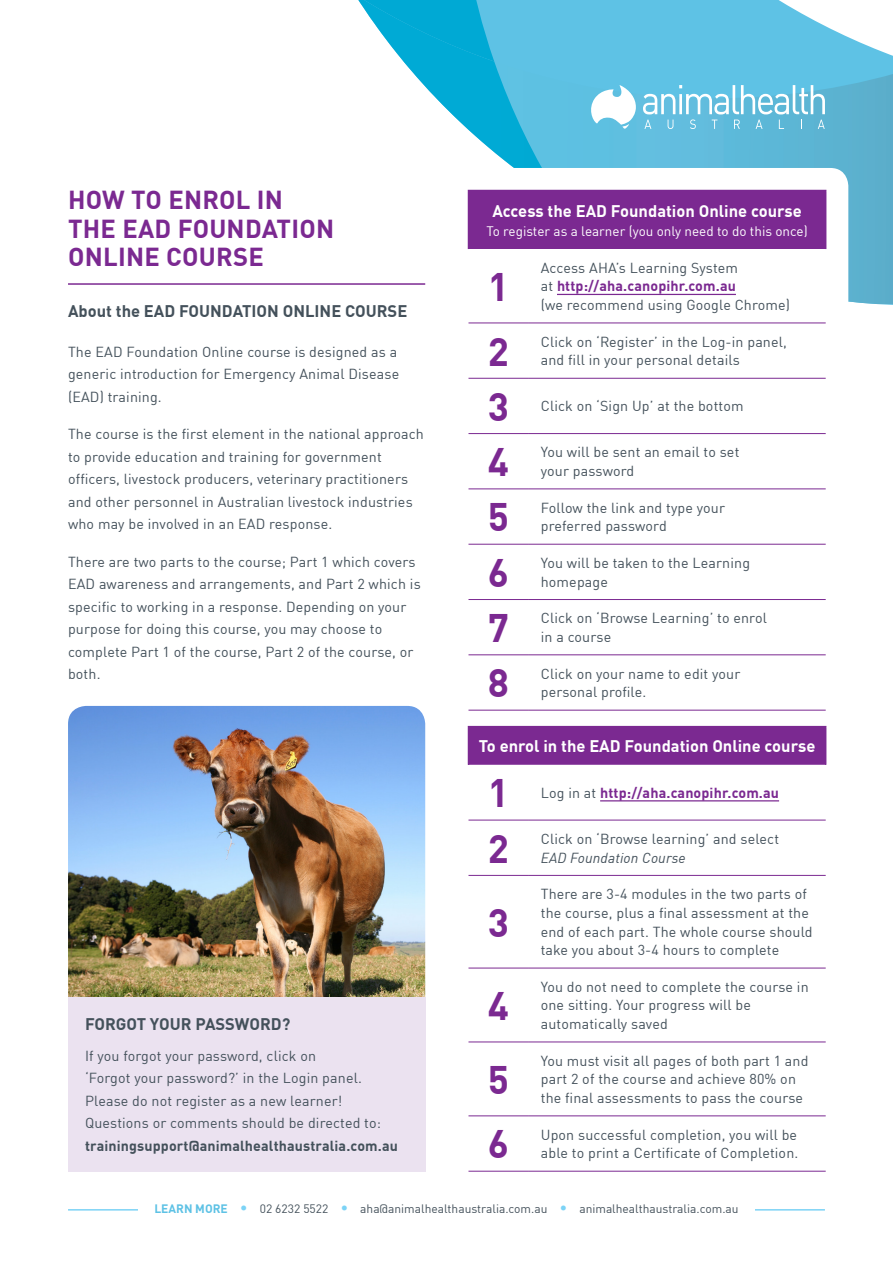
<style>
.page{position:relative;width:893px;height:1263px;background:#fff}
.page>*{position:absolute;margin:0;border:0;box-sizing:border-box;transform-origin:0 0}
.Sub_heading{font:700 39px "DIN Offc Pro";color:#7b2991}
.New_Headlines{font:700 25.5px/28.5px "DIN Offc Pro";letter-spacing:.01em;color:#7b2991}
.Sub_heading-2{font:700 16.5px "DIN Offc Pro";color:#fff}
.Intro_text{font:700 16.5px "DIN Offc Pro";color:#44515b}
.Body{font:14.25px/18.8px "DIN Offc Pro";letter-spacing:.01em;color:#44515b}
.Body-2{font:700 14.25px "DIN Offc Pro";letter-spacing:.01em;color:#7b2991}
.Body_Larger{font:13.5px "DIN Offc Pro";color:#fff}
.t1{font:12px "DIN Offc Pro";color:#44515b}
.s1{font-weight:700}
.s2{font-weight:700;color:#7b2991}
.s3{font-weight:400;color:#44515b}
.s4{font-style:italic}
.s5{font-weight:700;color:#5ec2e5}
.s6{font-size:15px;color:#7cd3f6}
</style>
<div class="page">
<hr style="left:68px;top:1209px;width:757px;height:1px;background:#7cd3f6">
<div style="left:138px;top:1180px;width:617px;height:55px;background:#fff"></div>
<svg style="left:425px;top:0;width:468px;height:305px;fill:#5ec2e5"></svg>
<img style="left:562px;top:61px;width:331px;height:243px">
<img style="left:358px;top:0;width:204px;height:201px">
<svg style="left:588px;top:84px;width:48px;height:45px"></svg>
<svg style="left:643px;top:85px;width:182px;height:44px;background:#80c9e3"></svg>
<div style="left:444px;top:168px;width:404px;height:552px;background:#fff;border-radius:18px"></div>
<img style="left:68px;top:706px;width:357px;height:291px">
<hr style="left:68px;top:283px;width:357px;height:2px;background:#7b2991">
<div style="left:468px;top:727px;width:358px;height:38px;background:#7b2991"></div>
<svg style="left:468px;top:800px;width:358px;height:371px"></svg>
<hr style="left:468px;top:726px;width:60px;height:1px;background:#7b2991">
<hr style="left:528px;top:726px;width:298px;height:1px;background:#7b2991">
<hr style="left:468px;top:820px;width:60px;height:1px;background:#7b2991">
<hr style="left:528px;top:820px;width:298px;height:1px;background:#7b2991">
<hr style="left:468px;top:875px;width:60px;height:1px;background:#7b2991">
<hr style="left:528px;top:875px;width:298px;height:1px;background:#7b2991">
<hr style="left:468px;top:968px;width:60px;height:1px;background:#7b2991">
<hr style="left:528px;top:968px;width:298px;height:1px;background:#7b2991">
<hr style="left:468px;top:1041px;width:60px;height:1px;background:#7b2991">
<hr style="left:528px;top:1041px;width:298px;height:1px;background:#7b2991">
<hr style="left:468px;top:1115px;width:60px;height:1px;background:#7b2991">
<hr style="left:528px;top:1115px;width:298px;height:1px;background:#7b2991">
<hr style="left:468px;top:1171px;width:60px;height:1px;background:#7b2991">
<hr style="left:528px;top:1171px;width:298px;height:1px;background:#7b2991">
<hr style="left:600px;top:800px;width:179px;height:1px;background:#7b2991">
<div style="left:468px;top:190px;width:358px;height:59px;background:#7b2991"></div>
<svg style="left:468px;top:293px;width:358px;height:417px"></svg>
<hr style="left:468px;top:323px;width:60px;height:1px;background:#7b2991">
<hr style="left:528px;top:323px;width:298px;height:1px;background:#7b2991">
<hr style="left:468px;top:378px;width:60px;height:1px;background:#7b2991">
<hr style="left:528px;top:378px;width:298px;height:1px;background:#7b2991">
<hr style="left:468px;top:433px;width:60px;height:1px;background:#7b2991">
<hr style="left:528px;top:433px;width:298px;height:1px;background:#7b2991">
<hr style="left:468px;top:488px;width:60px;height:1px;background:#7b2991">
<hr style="left:528px;top:488px;width:298px;height:1px;background:#7b2991">
<hr style="left:468px;top:544px;width:60px;height:1px;background:#7b2991">
<hr style="left:528px;top:544px;width:298px;height:1px;background:#7b2991">
<hr style="left:468px;top:599px;width:60px;height:1px;background:#7b2991">
<hr style="left:528px;top:599px;width:298px;height:1px;background:#7b2991">
<hr style="left:468px;top:654px;width:60px;height:1px;background:#7b2991">
<hr style="left:528px;top:654px;width:298px;height:1px;background:#7b2991">
<hr style="left:468px;top:710px;width:60px;height:1px;background:#7b2991">
<hr style="left:528px;top:710px;width:298px;height:1px;background:#7b2991">
<hr style="left:557px;top:294px;width:179px;height:1px;background:#7b2991">
<div style="left:68px;top:997px;width:357px;height:174px;background:#ebe2f0"></div>
<p class="New_Headlines" style="left:68px;top:182px;width:268px">HOW TO ENROL IN<br>THE EAD FOUNDATION<br>ONLINE COURSE</p>
<p class="Intro_text" style="left:68px;top:298px;width:341px">About the EAD FOUNDATION ONLINE COURSE</p>
<p class="Body" style="left:68px;top:339px;width:333px;line-height:22.5px">The EAD Foundation Online course is designed as a generic introduction for Emergency Animal Disease (EAD) training.</p>
<p class="Body" style="left:68px;top:421px;width:357px;line-height:22.5px">The course is the first element in the national approach to provide education and training for government officers, livestock producers, veterinary practitioners and other personnel in Australian livestock industries who may be involved in an EAD response.</p>
<p class="Body" style="left:68px;top:549px;width:354px;line-height:22.5px">There are two parts to the course; Part 1 which covers EAD awareness and arrangements, and Part 2 which is specific to working in a response. Depending on your purpose for doing this course, you may choose to complete Part 1 of the course, Part 2 of the course, or both.</p>
<p class="Intro_text" style="left:85px;top:1011px;width:207px">FORGOT YOUR PASSWORD?</p>
<p class="Body" style="left:85px;top:1043px;width:314px;line-height:22.5px">If you forgot your password, click on<br>‘Forgot your password?’ in the Login panel.<br>Please do not register as a new learner!<br>Questions or comments should be directed to: <span class="s1">trainingsupport@animalhealthaustralia.com.au</span></p>
<p class="Sub_heading-2" style="left:492px;top:197px;width:311px">Access the EAD Foundation Online course</p>
<p class="Body_Larger" style="left:486px;top:221px;width:323px">To register as a learner (you only need to do this once)</p>
<p class="Sub_heading" style="left:488px;top:254px;width:23px">1</p>
<p class="Body" style="left:541px;top:257px;width:251px">Access AHA’s Learning System<br>at <span class="s2">http://aha.canopihr.com.au<br></span>(we recommend using Google Chrome)</p>
<p class="Sub_heading" style="left:488px;top:319px;width:23px">2</p>
<p class="Body" style="left:541px;top:331px;width:248px">Click on ‘Register’ in the Log-in panel, and fill in your personal details</p>
<p class="Sub_heading" style="left:488px;top:374px;width:23px">3</p>
<p class="Body" style="left:541px;top:395px;width:204px">Click on ‘Sign Up’ at the bottom</p>
<p class="Sub_heading" style="left:488px;top:429px;width:23px">4</p>
<p class="Body" style="left:541px;top:441px;width:200px">You will be sent an email to set your password</p>
<p class="Sub_heading" style="left:488px;top:485px;width:23px">5</p>
<p class="Body" style="left:541px;top:497px;width:186px">Follow the link and type your preferred password</p>
<p class="Sub_heading" style="left:488px;top:540px;width:23px">6</p>
<p class="Body" style="left:541px;top:552px;width:211px">You will be taken to the Learning homepage</p>
<p class="Sub_heading" style="left:488px;top:595px;width:23px">7</p>
<p class="Body" style="left:541px;top:607px;width:228px">Click on ‘Browse Learning’ to enrol in a course</p>
<p class="Sub_heading" style="left:488px;top:651px;width:23px">8</p>
<p class="Body" style="left:541px;top:663px;width:201px">Click on your name to edit your personal profile.</p>
<p class="Sub_heading-2" style="left:479px;top:732px;width:338px">To enrol in the EAD Foundation Online course</p>
<p class="Sub_heading" style="left:488px;top:761px;width:23px">1</p>
<p class="Body-2" style="left:541px;top:781px;width:240px"><span class="s3">Log in at</span> http://aha.canopihr.com.au</p>
<p class="Sub_heading" style="left:488px;top:816px;width:23px">2</p>
<p class="Body" style="left:541px;top:828px;width:240px">Click on ‘Browse learning’ and select<br><span class="s4">EAD Foundation Course</span></p>
<p class="Sub_heading" style="left:488px;top:890px;width:23px">3</p>
<p class="Body" style="left:541px;top:883px;width:273px">There are 3-4 modules in the two parts of the course, plus a final assessment at the end of each part. The whole course should take you about 3-4 hours to complete</p>
<p class="Sub_heading" style="left:488px;top:973px;width:23px">4</p>
<p class="Body" style="left:541px;top:976px;width:269px">You do not need to complete the course in one sitting. Your progress will be automatically saved</p>
<p class="Sub_heading" style="left:488px;top:1047px;width:23px">5</p>
<p class="Body" style="left:541px;top:1050px;width:269px">You must visit all pages of both part 1 and part 2 of the course and achieve 80% on the final assessments to pass the course</p>
<p class="Sub_heading" style="left:488px;top:1112px;width:23px">6</p>
<p class="Body" style="left:541px;top:1124px;width:259px">Upon successful completion, you will be able to print a Certificate of Completion.</p>
<p class="t1" style="left:154px;top:1200px;width:586px"><span class="s5">LEARN MORE</span> <span class="s6">•</span> 02 6232 5522 <span class="s6">•</span> aha@animalhealthaustralia.com.au <span class="s6">•</span> animalhealthaustralia.com.au</p>
</div>
